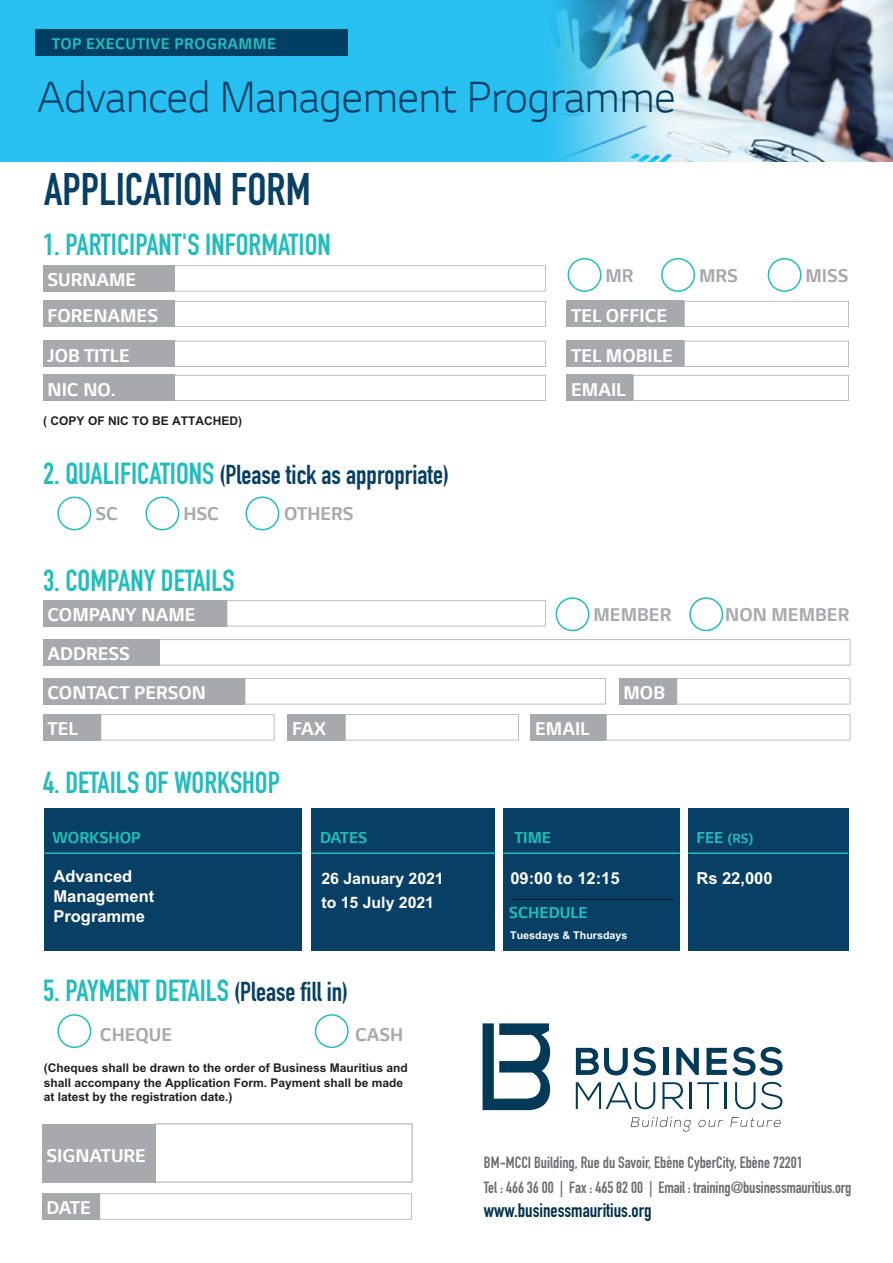
<style>
.page{position:relative;width:893px;height:1263px;background:#fff}
.page>*{position:absolute;margin:0;border:0;box-sizing:border-box;transform-origin:0 0}
.t1{font:300 49.65px "LG Smart";color:#003e64}
.t2{font:700 45px "DIN Condensed";color:#083f64}
.t3{font:700 30px "DIN Condensed";color:#21bdbc}
.t4{font:700 27px "DIN Condensed";color:#083f64}
.t5{font:700 21px/35.5px "LG Smart";color:#fff}
.t6{font:700 21px "LG Smart";color:#a8a9ad}
.t7{font:700 19.2px "DIN Condensed";color:#04324e}
.t8{font:700 18px "LG Smart";color:#21bdbc}
.t9{font:700 17.55px "LG Smart";letter-spacing:.025em;color:#21bdbd}
.t10{font:700 16.5px/19.8px "M Arial";color:#fff}
.t11{font:700 16.05px/24.3px "DIN Condensed";color:#6c6d70}
.t12{font:700 15.75px/24.5px "M Arial";color:#fff}
.t13{font:700 15px "LG Smart";color:#21bdbc}
.t14{font:700 12px/14.4px "M Arial";color:#231f20}
.t15{font:700 10.65px "M Arial";color:#fff}
.s1{font-size:30px;color:#21bdbc}
.s2{font-size:18px}
.s3{font-size:27px;color:#083f64}
</style>
<div class="page">
<div style="left:0;top:0;width:893px;height:162px;background:#28c0f1"></div>
<img style="left:556px;top:0;width:337px;height:162px">
<div style="left:42px;top:1193px;width:58px;height:26px;background:#a8a9ad"></div>
<svg style="left:100px;top:1193px;width:312px;height:26px"></svg>
<div style="left:42px;top:1124px;width:113px;height:58px;background:#a8a9ad"></div>
<div style="left:155px;top:1123px;width:258px;height:59px;border:1px solid #a8a9ad"></div>
<div style="left:57px;top:1014px;width:34px;height:34px;border:2px solid #21bdbc;border-radius:50%"></div>
<div style="left:315px;top:1014px;width:34px;height:34px;border:2px solid #21bdbc;border-radius:50%"></div>
<div style="left:688px;top:808px;width:160px;height:142px;background:#083f64"></div>
<div style="left:503px;top:808px;width:177px;height:142px;background:#083f64"></div>
<div style="left:311px;top:808px;width:184px;height:142px;background:#083f64"></div>
<div style="left:44px;top:808px;width:258px;height:142px;background:#083f64"></div>
<hr style="left:688px;top:852px;width:160px;height:2px;background:#21bdbc">
<hr style="left:503px;top:852px;width:177px;height:2px;background:#21bdbc">
<hr style="left:311px;top:852px;width:184px;height:2px;background:#21bdbc">
<hr style="left:44px;top:852px;width:258px;height:2px;background:#21bdbc">
<div style="left:43px;top:714px;width:58px;height:26px;background:#a8a9ad"></div>
<svg style="left:101px;top:714px;width:173px;height:26px"></svg>
<div style="left:287px;top:714px;width:58px;height:26px;background:#a8a9ad"></div>
<svg style="left:345px;top:714px;width:174px;height:26px"></svg>
<div style="left:530px;top:714px;width:76px;height:26px;background:#a8a9ad"></div>
<svg style="left:606px;top:714px;width:244px;height:26px"></svg>
<div style="left:43px;top:678px;width:202px;height:26px;background:#a8a9ad"></div>
<svg style="left:245px;top:678px;width:361px;height:26px"></svg>
<div style="left:43px;top:639px;width:116px;height:26px;background:#a8a9ad"></div>
<svg style="left:159px;top:639px;width:691px;height:26px"></svg>
<div style="left:43px;top:600px;width:184px;height:26px;background:#a8a9ad"></div>
<svg style="left:227px;top:600px;width:319px;height:26px"></svg>
<div style="left:619px;top:678px;width:58px;height:26px;background:#a8a9ad"></div>
<svg style="left:677px;top:678px;width:173px;height:26px"></svg>
<div style="left:556px;top:597px;width:33px;height:34px;border:2px solid #21bdbc;border-radius:50%"></div>
<div style="left:689px;top:597px;width:34px;height:34px;border:2px solid #21bdbc;border-radius:50%"></div>
<div style="left:57px;top:496px;width:34px;height:34px;border:2px solid #21bdbc;border-radius:50%"></div>
<div style="left:145px;top:496px;width:34px;height:34px;border:2px solid #21bdbc;border-radius:50%"></div>
<div style="left:245px;top:496px;width:34px;height:34px;border:2px solid #21bdbc;border-radius:50%"></div>
<div style="left:43px;top:265px;width:131px;height:26px;background:#a8a9ad"></div>
<svg style="left:174px;top:265px;width:372px;height:26px"></svg>
<div style="left:43px;top:301px;width:131px;height:26px;background:#a8a9ad"></div>
<svg style="left:174px;top:301px;width:372px;height:26px"></svg>
<div style="left:43px;top:341px;width:131px;height:26px;background:#a8a9ad"></div>
<svg style="left:174px;top:341px;width:372px;height:26px"></svg>
<div style="left:43px;top:375px;width:131px;height:26px;background:#a8a9ad"></div>
<svg style="left:174px;top:375px;width:372px;height:26px"></svg>
<div style="left:566px;top:301px;width:118px;height:26px;background:#a8a9ad"></div>
<svg style="left:684px;top:301px;width:165px;height:26px"></svg>
<div style="left:566px;top:341px;width:118px;height:26px;background:#a8a9ad"></div>
<svg style="left:684px;top:341px;width:165px;height:26px"></svg>
<div style="left:566px;top:375px;width:67px;height:26px;background:#a8a9ad"></div>
<svg style="left:633px;top:375px;width:216px;height:26px"></svg>
<div style="left:568px;top:258px;width:33px;height:34px;border:2px solid #21bdbc;border-radius:50%"></div>
<div style="left:661px;top:258px;width:34px;height:34px;border:2px solid #21bdbc;border-radius:50%"></div>
<div style="left:768px;top:258px;width:33px;height:34px;border:2px solid #21bdbc;border-radius:50%"></div>
<div style="left:35px;top:29px;width:312px;height:27px;background:#003e64"></div>
<svg style="left:483px;top:1023px;width:67px;height:87px"></svg>
<svg style="left:576px;top:1047px;width:80px;height:28px"></svg>
<div style="left:663px;top:1048px;width:5px;height:27px;background:#023a58"></div>
<svg style="left:676px;top:1048px;width:23px;height:27px"></svg>
<svg style="left:706px;top:1047px;width:77px;height:28px"></svg>
<svg style="left:697px;top:1082px;width:22px;height:27px"></svg>
<hr style="left:725px;top:1082px;width:2px;height:27px;background:#023a58">
<svg style="left:576px;top:1082px;width:115px;height:49px"></svg>
<svg style="left:698px;top:1120px;width:25px;height:7px"></svg>
<svg style="left:730px;top:1082px;width:52px;height:45px"></svg>
<h3 class="t9" style="left:52px;top:34px;width:226px">TOP EXECUTIVE PROGRAMME</h3>
<h1 class="t1" style="left:37px;top:70px;width:640px">Advanced Management Programme</h1>
<h2 class="t2" style="left:44px;top:159px;width:268px">APPLICATION FORM</h2>
<h3 class="t3" style="left:43px;top:225px;width:289px">1. PARTICIPANT'S INFORMATION</h3>
<h3 class="t5" style="left:48px;top:263px;width:112px">SURNAME<br>FORENAMES</h3>
<h3 class="t5" style="left:48px;top:339px;width:84px;line-height:34.2px">JOB TITLE<br>NIC NO.</h3>
<p class="t14" style="left:43px;top:413px;width:200px">( COPY OF NIC TO BE ATTACHED)</p>
<h3 class="t4" style="left:43px;top:456px;width:407px"><span class="s1">2. QUALIFICATIONS</span> (Please tick as appropriate)</h3>
<h3 class="t6" style="left:96px;top:502px;width:24px">SC</h3>
<h3 class="t6" style="left:183px;top:502px;width:37px">HSC</h3>
<h3 class="t6" style="left:284px;top:502px;width:71px">OTHERS</h3>
<h3 class="t3" style="left:43px;top:560px;width:193px">3. COMPANY DETAILS</h3>
<h3 class="t5" style="left:48px;top:597px;width:150px">COMPANY NAME</h3>
<h3 class="t5" style="left:48px;top:636px;width:84px">ADDRESS</h3>
<h3 class="t5" style="left:48px;top:675px;width:160px">CONTACT PERSON</h3>
<h3 class="t6" style="left:605px;top:264px;width:30px">MR</h3>
<h3 class="t6" style="left:699px;top:264px;width:40px">MRS</h3>
<h3 class="t6" style="left:805px;top:264px;width:44px">MISS</h3>
<h3 class="t5" style="left:571px;top:296px;width:103px;line-height:39.8px">TEL OFFICE<br>TEL MOBILE</h3>
<h3 class="t5" style="left:571px;top:372px;width:56px">EMAIL</h3>
<h3 class="t6" style="left:593px;top:603px;width:79px">MEMBER</h3>
<h3 class="t6" style="left:725px;top:603px;width:126px">NON MEMBER</h3>
<h3 class="t5" style="left:623px;top:675px;width:43px">MOB</h3>
<h3 class="t5" style="left:48px;top:711px;width:32px">TEL</h3>
<h3 class="t5" style="left:292px;top:711px;width:35px">FAX</h3>
<h3 class="t5" style="left:535px;top:711px;width:56px">EMAIL</h3>
<h3 class="t3" style="left:43px;top:763px;width:238px">4. DETAILS OF WORKSHOP</h3>
<h3 class="t8" style="left:52px;top:827px;width:90px">WORKSHOP</h3>
<h3 class="t8" style="left:320px;top:827px;width:49px">DATES</h3>
<h3 class="t8" style="left:514px;top:827px;width:38px">TIME</h3>
<p class="t13" style="left:696px;top:830px;width:58px"><span class="s2">FEE</span> (RS)</p>
<h3 class="t10" style="left:53px;top:867px;width:102px">Advanced<br>Management<br>Programme</h3>
<h3 class="t12" style="left:321px;top:866px;width:124px">26 January 2021 to 15 July 2021</h3>
<h3 class="t10" style="left:510px;top:868px;width:111px">09:00 to 12:15</h3>
<h3 class="t10" style="left:696px;top:868px;width:78px">Rs 22,000</h3>
<h3 class="t8" style="left:509px;top:902px;width:80px">SCHEDULE</h3>
<p class="t15" style="left:510px;top:929px;width:119px">Tuesdays &amp; Thursdays</p>
<h3 class="t3" style="left:43px;top:970px;width:307px">5. PAYMENT DETAILS <span class="s3">(Please fill in)</span></h3>
<h3 class="t6" style="left:100px;top:1023px;width:74px">CHEQUE</h3>
<h3 class="t6" style="left:355px;top:1023px;width:50px">CASH</h3>
<p class="t14" style="left:44px;top:1061px;width:366px">(Cheques shall be drawn to the order of Business Mauritius and shall accompany the Application Form. Payment shall be made at latest by the registration date.)</p>
<h3 class="t5" style="left:46px;top:1138px;width:101px">SIGNATURE</h3>
<h3 class="t5" style="left:46px;top:1190px;width:46px">DATE</h3>
<h3 class="t11" style="left:484px;top:1150px;width:369px">BM-MCCI Building, Rue du Savoir, Ebène CyberCity, Ebène 72201<br>Tel : 466 36 00 | Fax : 465 82 00 | Email : training@businessmauritius.org</h3>
<h3 class="t7" style="left:484px;top:1197px;width:169px">www.businessmauritius.org</h3>
</div>
